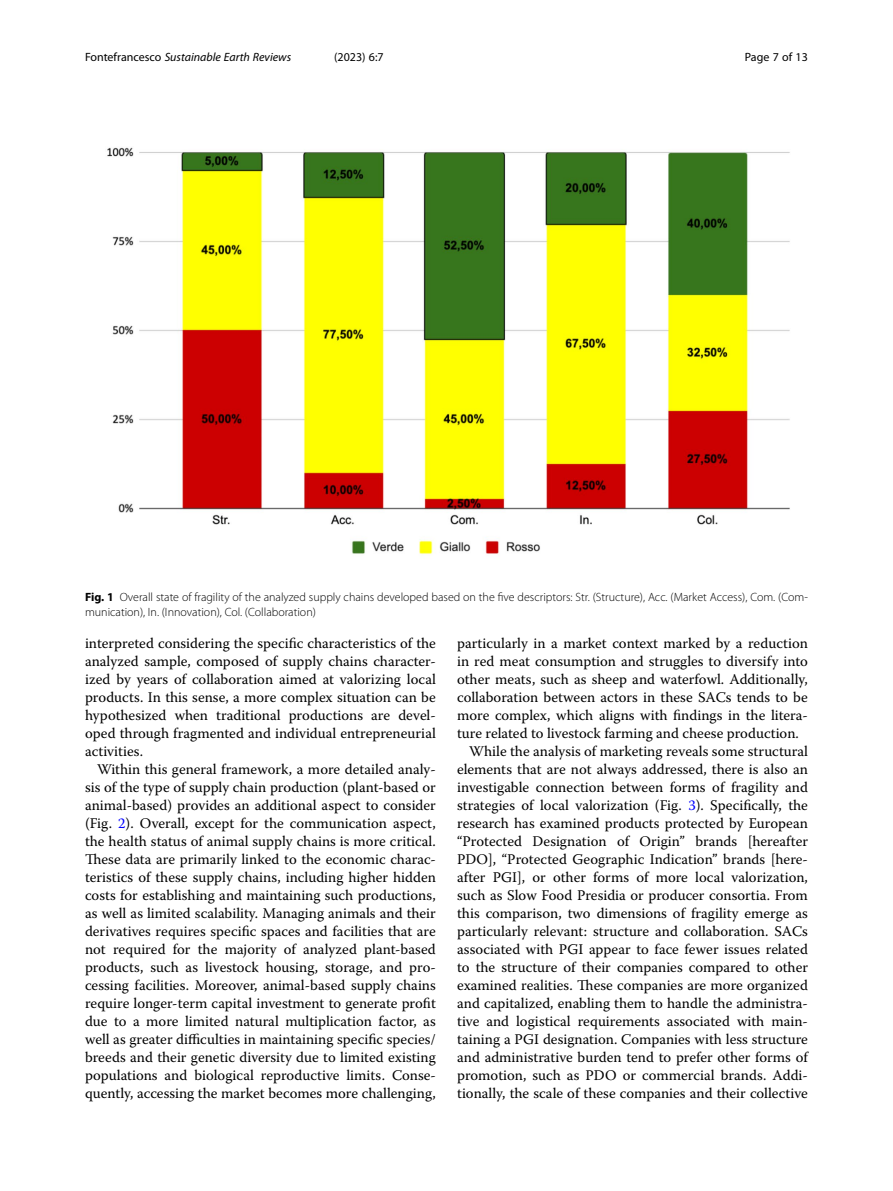
<style>
.page{position:relative;width:893px;height:1191px;background:#fff}
.page>*{position:absolute;margin:0;border:0;box-sizing:border-box;transform-origin:0 0}
.Body_Text_Indent{font:14.7px/18px "Warnock Pro";color:#000;text-align:justify}
.Figure_Caption{font:300 12px/15px "Myriad Pro";color:#000}
.t1{font:italic 12px "Myriad Pro";color:#000}
.t2{font:12px "Myriad Pro";color:#000}
.s1{font-style:normal}
.s2{font-weight:700}
.s3{color:#00f}
</style>
<div class="page">
<img style="left:107px;top:147px;width:683px;height:408px">
<p class="t1" style="left:85px;top:50px;width:208px"><span class="s1">Fontefrancesco</span> Sustainable Earth Reviews</p>
<p class="t2" style="left:334px;top:50px;width:51px">(2023) 6:7</p>
<p class="t2" style="left:745px;top:50px;width:65px">Page 7 of 13</p>
<p class="Figure_Caption" style="left:85px;top:590px;width:724px"><span class="s2">Fig. 1</span> Overall state of fragility of the analyzed supply chains developed based on the five descriptors: Str. (Structure), Acc. (Market Access), Com. (Com&shy;munication), In. (Innovation), Col. (Collaboration)</p>
<p class="Body_Text_Indent" style="left:85px;top:634px;width:352px">interpreted considering the specific characteristics of the analyzed sample, composed of supply chains character&shy;ized by years of collaboration aimed at valorizing local products. In this sense, a more complex situation can be hypothesized when traditional productions are devel&shy;oped through fragmented and individual entrepreneurial activities.</p>
<p class="Body_Text_Indent" style="left:85px;top:760px;width:352px;text-indent:12px">Within this general framework, a more detailed analy&shy;sis of the type of supply chain production (plant-based or animal-based) provides an additional aspect to consider (Fig. <span class="s3">2</span>). Overall, except for the communication aspect, the health status of animal supply chains is more critical.<br>These data are primarily linked to the economic charac&shy;teristics of these supply chains, including higher hidden costs for establishing and maintaining such productions, as well as limited scalability. Managing animals and their derivatives requires specific spaces and facilities that are not required for the majority of analyzed plant-based products, such as livestock housing, storage, and pro&shy;cessing facilities. Moreover, animal-based supply chains require longer-term capital investment to generate profit due to a more limited natural multiplication factor, as well as greater difficulties in maintaining specific species/ breeds and their genetic diversity due to limited existing populations and biological reproductive limits. Conse&shy;quently, accessing the market becomes more challenging,</p>
<p class="Body_Text_Indent" style="left:457px;top:634px;width:352px">particularly in a market context marked by a reduction in red meat consumption and struggles to diversify into other meats, such as sheep and waterfowl. Additionally, collaboration between actors in these SACs tends to be more complex, which aligns with findings in the litera&shy;ture related to livestock farming and cheese production.</p>
<p class="Body_Text_Indent" style="left:457px;top:742px;width:352px;text-indent:12px">While the analysis of marketing reveals some structural elements that are not always addressed, there is also an investigable connection between forms of fragility and strategies of local valorization (Fig. <span class="s3">3</span>). Specifically, the research has examined products protected by European “Protected Designation of Origin” brands [hereafter PDO], “Protected Geographic Indication” brands [here&shy;after PGI], or other forms of more local valorization, such as Slow Food Presidia or producer consortia. From this comparison, two dimensions of fragility emerge as particularly relevant: structure and collaboration. SACs associated with PGI appear to face fewer issues related to the structure of their companies compared to other examined realities. These companies are more organized and capitalized, enabling them to handle the administra&shy;tive and logistical requirements associated with main&shy;taining a PGI designation. Companies with less structure and administrative burden tend to prefer other forms of promotion, such as PDO or commercial brands. Addi&shy;tionally, the scale of these companies and their collective</p>
</div>
